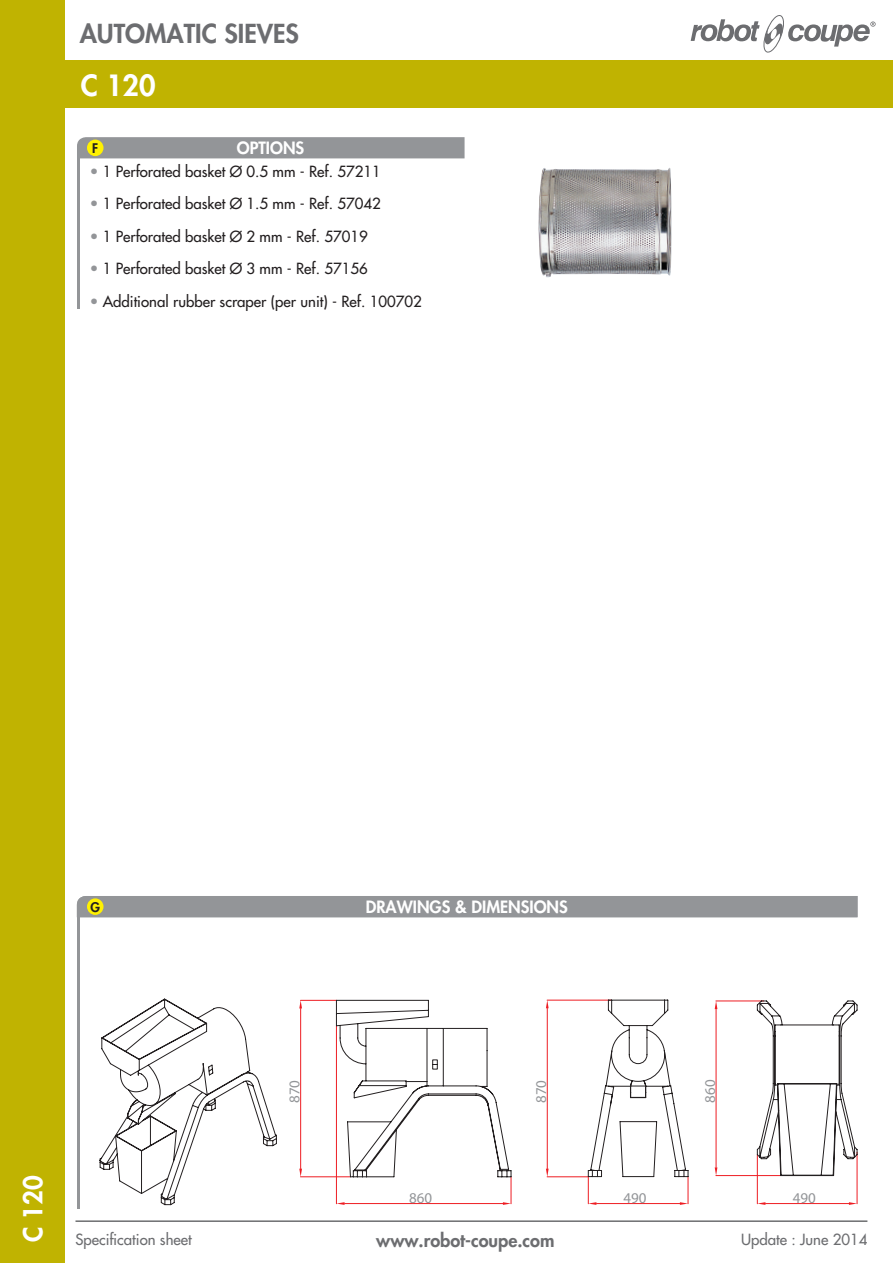
<style>
.page{position:relative;width:893px;height:1263px;background:#fff}
.page>*{position:absolute;margin:0;border:0;box-sizing:border-box;transform-origin:0 0}
.t1{font:800 28.5px "Futura";color:#fff}
.t2{font:800 25.5px "Futura";color:#6c6d70}
.t3{font:800 25.5px "Futura";color:#fff}
.t4{font:800 18px "Futura";color:#6c6d70}
.t5{font:800 16.5px "Futura";color:#fff}
.t6{font:15px "Futura";color:#231f20}
.t7{font:15px "Futura";color:#6c6d70}
.t8{font:15px "Myriad Pro";color:#939598}
.t9{font:800 12.9px "Futura";color:#231f20}
.s1{color:#939598}
</style>
<div class="page">
<div style="left:0;top:60px;width:893px;height:47px;background:#c0b301"></div>
<div style="left:0;top:0;width:65px;height:1263px;background:#c0b301"></div>
<svg style="left:691px;top:15px;width:185px;height:37px"></svg>
<hr style="left:77px;top:150px;width:2px;height:158px;background:#939598">
<div style="left:77px;top:137px;width:388px;height:21px;background:#939598"></div>
<div style="left:87px;top:140px;width:17px;height:16px;background:#fff101;border-radius:50%"></div>
<img style="left:538px;top:168px;width:134px;height:110px">
<hr style="left:77px;top:909px;width:2px;height:300px;background:#939598">
<div style="left:77px;top:896px;width:781px;height:21px;background:#939598"></div>
<div style="left:87px;top:898px;width:17px;height:17px;background:#fff101;border-radius:50%"></div>
<hr style="left:76px;top:1220px;width:791px;height:2px;background:#6c6d70">
<hr style="left:757px;top:1155px;width:1px;height:49px;background:#ee1d23">
<hr style="left:857px;top:1152px;width:1px;height:52px;background:#ee1d23">
<hr style="left:765px;top:1203px;width:84px;height:1px;background:#ee1d23">
<svg style="left:757px;top:1202px;width:8px;height:3px"></svg>
<svg style="left:849px;top:1202px;width:8px;height:3px"></svg>
<hr style="left:716px;top:1001px;width:48px;height:1px;background:#ee1d23">
<hr style="left:716px;top:1175px;width:64px;height:1px;background:#ee1d23">
<hr style="left:716px;top:1009px;width:1px;height:158px;background:#ee1d23">
<svg style="left:715px;top:1001px;width:2px;height:8px"></svg>
<svg style="left:715px;top:1167px;width:2px;height:8px"></svg>
<svg style="left:757px;top:1000px;width:100px;height:176px"></svg>
<svg style="left:100px;top:999px;width:177px;height:206px"></svg>
<hr style="left:547px;top:1000px;width:64px;height:1px;background:#ee1d23">
<hr style="left:547px;top:1176px;width:41px;height:1px;background:#ee1d23">
<hr style="left:547px;top:1008px;width:1px;height:161px;background:#ee1d23">
<svg style="left:546px;top:1000px;width:3px;height:8px"></svg>
<svg style="left:546px;top:1169px;width:3px;height:8px"></svg>
<svg style="left:588px;top:1000px;width:101px;height:205px"></svg>
<hr style="left:300px;top:1000px;width:37px;height:1px;background:#ee1d23">
<hr style="left:300px;top:1176px;width:50px;height:1px;background:#ee1d23">
<hr style="left:300px;top:1008px;width:1px;height:161px;background:#ee1d23">
<svg style="left:299px;top:1000px;width:3px;height:8px"></svg>
<svg style="left:299px;top:1169px;width:3px;height:8px"></svg>
<svg style="left:336px;top:1000px;width:176px;height:205px"></svg>
<h2 class="t2" style="left:80px;top:17px;width:221px">AUTOMATIC SIEVES</h2>
<h1 class="t1" style="left:81px;top:67px;width:76px">C 120</h1>
<p class="t9" style="left:92px;top:140px;width:8px">F</p>
<p class="t5" style="left:237px;top:138px;width:69px">OPTIONS</p>
<p class="t6" style="left:90px;top:162px;width:293px"><span class="s1">•</span> 1 Perforated basket Ø 0.5 mm - Ref. 57211</p>
<p class="t6" style="left:90px;top:194px;width:293px"><span class="s1">•</span> 1 Perforated basket Ø 1.5 mm - Ref. 57042</p>
<p class="t6" style="left:90px;top:227px;width:280px"><span class="s1">•</span> 1 Perforated basket Ø 2 mm - Ref. 57019</p>
<p class="t6" style="left:90px;top:259px;width:280px"><span class="s1">•</span> 1 Perforated basket Ø 3 mm - Ref. 57156</p>
<p class="t6" style="left:90px;top:292px;width:334px"><span class="s1">•</span> Additional rubber scraper (per unit) - Ref. 100702</p>
<p class="t9" style="left:90px;top:899px;width:11px">GF</p>
<p class="t5" style="left:366px;top:897px;width:197px">DACCESSOIRES EN OPTION</p>
<p class="t5" style="left:376px;top:897px;width:12px">rawin</p>
<p class="t5" style="left:430px;top:897px;width:64px">gs &amp; Dimensions</p>
<h2 class="t3" style="left:17px;top:1242px;width:68px;rotate:-90deg">C 120</h2>
<p class="t8" style="left:285px;top:1103px;width:25px;rotate:-90deg">870</p>
<p class="t8" style="left:532px;top:1103px;width:25px;rotate:-90deg">870</p>
<p class="t8" style="left:701px;top:1103px;width:25px;rotate:-90deg">860</p>
<p class="t8" style="left:409px;top:1188px;width:25px">860</p>
<p class="t8" style="left:624px;top:1188px;width:25px">490</p>
<p class="t8" style="left:793px;top:1188px;width:25px">490</p>
<p class="t7" style="left:76px;top:1230px;width:118px">Specification sheet</p>
<p class="t4" style="left:376px;top:1229px;width:180px">www.robot-coupe.com</p>
<p class="t7" style="left:741px;top:1230px;width:128px">Update : June 2014</p>
</div>
